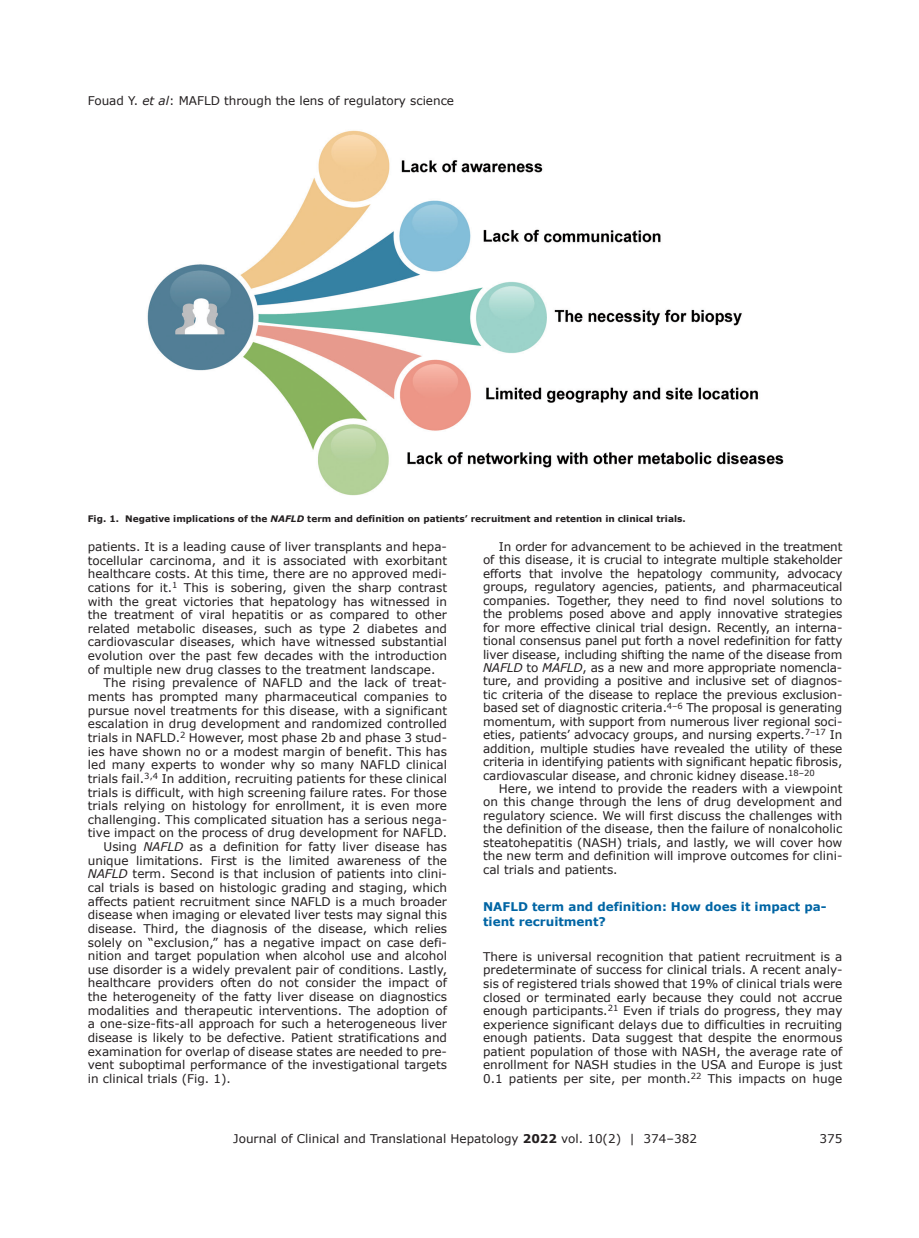
<style>
.page{position:relative;width:919px;height:1238px;background:#fff}
.page>*{position:absolute;margin:0;border:0;box-sizing:border-box;transform-origin:0 0}
.t1{font:12px/13.5px "Verdana";color:#231f20;text-align:justify}
.t2{font:700 12px/14.4px "Verdana";color:#0065a4}
.t3{font:700 9px "Verdana";color:#231f20}
.s1{font-style:italic}
.s2{font-weight:700}
</style>
<div class="page">
<img style="left:147px;top:130px;width:637px;height:366px">
<p class="t1" style="left:88px;top:93px;width:368px">Fouad Y. <span class="s1">et al</span>: MAFLD through the lens of regulatory science</p>
<p class="t3" style="left:88px;top:512px;width:599px">Fig. 1. Negative implications of the <span class="s1">NAFLD</span> term and definition on patients’ recruitment and retention in clinical trials.</p>
<p class="t1" style="left:88px;top:539px;width:361px">patients. It is a leading cause of liver transplants and hepa-</p>
<p class="t1" style="left:88px;top:553px;width:361px">tocellular carcinoma, and it is associated with exorbitant</p>
<p class="t1" style="left:88px;top:567px;width:361px">healthcare costs. At this time, there are no approved medi-</p>
<p class="t1" style="left:88px;top:580px;width:361px">cations for it.<sup>1</sup> This is sobering, given the sharp contrast</p>
<p class="t1" style="left:88px;top:594px;width:361px">with the great victories that hepatology has witnessed in</p>
<p class="t1" style="left:88px;top:608px;width:361px">the treatment of viral hepatitis or as compared to other</p>
<p class="t1" style="left:88px;top:621px;width:361px">related metabolic diseases, such as type 2 diabetes and</p>
<p class="t1" style="left:88px;top:635px;width:361px">cardiovascular diseases, which have witnessed substantial</p>
<p class="t1" style="left:88px;top:649px;width:361px">evolution over the past few decades with the introduction</p>
<p class="t1" style="left:88px;top:662px;width:349px">of multiple new drug classes to the treatment landscape.</p>
<p class="t1" style="left:103px;top:676px;width:345px">The rising prevalence of NAFLD and the lack of treat-</p>
<p class="t1" style="left:88px;top:689px;width:361px">ments has prompted many pharmaceutical companies to</p>
<p class="t1" style="left:88px;top:703px;width:361px">pursue novel treatments for this disease, with a significant</p>
<p class="t1" style="left:88px;top:717px;width:361px">escalation in drug development and randomized controlled</p>
<p class="t1" style="left:88px;top:730px;width:361px">trials in NAFLD.<sup>2</sup> However, most phase 2b and phase 3 stud-</p>
<p class="t1" style="left:88px;top:744px;width:361px">ies have shown no or a modest margin of benefit. This has</p>
<p class="t1" style="left:88px;top:758px;width:361px">led many experts to wonder why so many NAFLD clinical</p>
<p class="t1" style="left:88px;top:771px;width:361px">trials fail.<sup>3,4</sup> In addition, recruiting patients for these clinical</p>
<p class="t1" style="left:88px;top:785px;width:361px">trials is difficult, with high screening failure rates. For those</p>
<p class="t1" style="left:88px;top:798px;width:361px">trials relying on histology for enrollment, it is even more</p>
<p class="t1" style="left:88px;top:812px;width:361px">challenging. This complicated situation has a serious nega-</p>
<p class="t1" style="left:88px;top:826px;width:361px">tive impact on the process of drug development for NAFLD.</p>
<p class="t1" style="left:103px;top:839px;width:345px">Using <span class="s1">NAFLD</span> as a definition for fatty liver disease has</p>
<p class="t1" style="left:88px;top:853px;width:361px">unique limitations. First is the limited awareness of the</p>
<p class="t1" style="left:88px;top:867px;width:361px"><span class="s1">NAFLD</span> term. Second is that inclusion of patients into clini-</p>
<p class="t1" style="left:88px;top:880px;width:361px">cal trials is based on histologic grading and staging, which</p>
<p class="t1" style="left:88px;top:894px;width:361px">affects patient recruitment since NAFLD is a much broader</p>
<p class="t1" style="left:88px;top:908px;width:361px">disease when imaging or elevated liver tests may signal this</p>
<p class="t1" style="left:88px;top:921px;width:361px">disease. Third, the diagnosis of the disease, which relies</p>
<p class="t1" style="left:88px;top:935px;width:361px">solely on “exclusion,” has a negative impact on case defi-</p>
<p class="t1" style="left:88px;top:948px;width:361px">nition and target population when alcohol use and alcohol</p>
<p class="t1" style="left:88px;top:962px;width:361px">use disorder is a widely prevalent pair of conditions. Lastly,</p>
<p class="t1" style="left:88px;top:976px;width:361px">healthcare providers often do not consider the impact of</p>
<p class="t1" style="left:88px;top:989px;width:361px">the heterogeneity of the fatty liver disease on diagnostics</p>
<p class="t1" style="left:88px;top:1003px;width:361px">modalities and therapeutic interventions. The adoption of</p>
<p class="t1" style="left:88px;top:1017px;width:361px">a one-size-fits-all approach for such a heterogeneous liver</p>
<p class="t1" style="left:88px;top:1030px;width:361px">disease is likely to be defective. Patient stratifications and</p>
<p class="t1" style="left:88px;top:1044px;width:361px">examination for overlap of disease states are needed to pre-</p>
<p class="t1" style="left:88px;top:1057px;width:361px">vent suboptimal performance of the investigational targets</p>
<p class="t1" style="left:88px;top:1071px;width:145px">in clinical trials (Fig. 1).</p>
<p class="t1" style="left:483px;top:539px;width:361px;text-indent:16px">In order for advancement to be achieved in the treatment of this disease, it is crucial to integrate multiple stakeholder efforts that involve the hepatology community, advocacy groups, regulatory agencies, patients, and pharmaceutical companies. Together, they need to find novel solutions to the problems posed above and apply innovative strategies for more effective clinical trial design. Recently, an interna&shy;tional consensus panel put forth a novel redefinition for fatty liver disease, including shifting the name of the disease from <span class="s1">NAFLD</span> to <span class="s1">MAFLD</span>, as a new and more appropriate nomencla&shy;ture, and providing a positive and inclusive set of diagnos&shy;tic criteria of the disease to replace the previous exclusion&shy;based set of diagnostic criteria.<sup>4–6</sup> The proposal is generating momentum, with support from numerous liver regional soci&shy;eties, patients’ advocacy groups, and nursing experts.<sup>7–17</sup> In addition, multiple studies have revealed the utility of these criteria in identifying patients with significant hepatic fibrosis, cardiovascular disease, and chronic kidney disease.<sup>18–20</sup></p>
<p class="t1" style="left:483px;top:781px;width:361px;text-indent:16px">Here, we intend to provide the readers with a viewpoint on this change through the lens of drug development and regulatory science. We will first discuss the challenges with the definition of the disease, then the failure of nonalcoholic steatohepatitis (NASH) trials, and lastly, we will cover how the new term and definition will improve outcomes for clini&shy;cal trials and patients.</p>
<p class="t2" style="left:483px;top:899px;width:345px">NAFLD term and definition: How does it impact pa&shy;tient recruitment?</p>
<p class="t1" style="left:483px;top:949px;width:361px">There is universal recognition that patient recruitment is a predeterminate of success for clinical trials. A recent analy&shy;sis of registered trials showed that 19% of clinical trials were closed or terminated early because they could not accrue enough participants.<sup>21</sup> Even if trials do progress, they may experience significant delays due to difficulties in recruiting enough patients. Data suggest that despite the enormous patient population of those with NASH, the average rate of enrollment for NASH studies in the USA and Europe is just 0.1 patients per site, per month.<sup>22</sup> This impacts on huge</p>
<p class="t1" style="left:233px;top:1131px;width:465px">Journal of Clinical and Translational Hepatology <span class="s2">2022</span> vol. 10(2) | 374–382</p>
<p class="t1" style="left:819px;top:1131px;width:24px">375</p>
</div>
